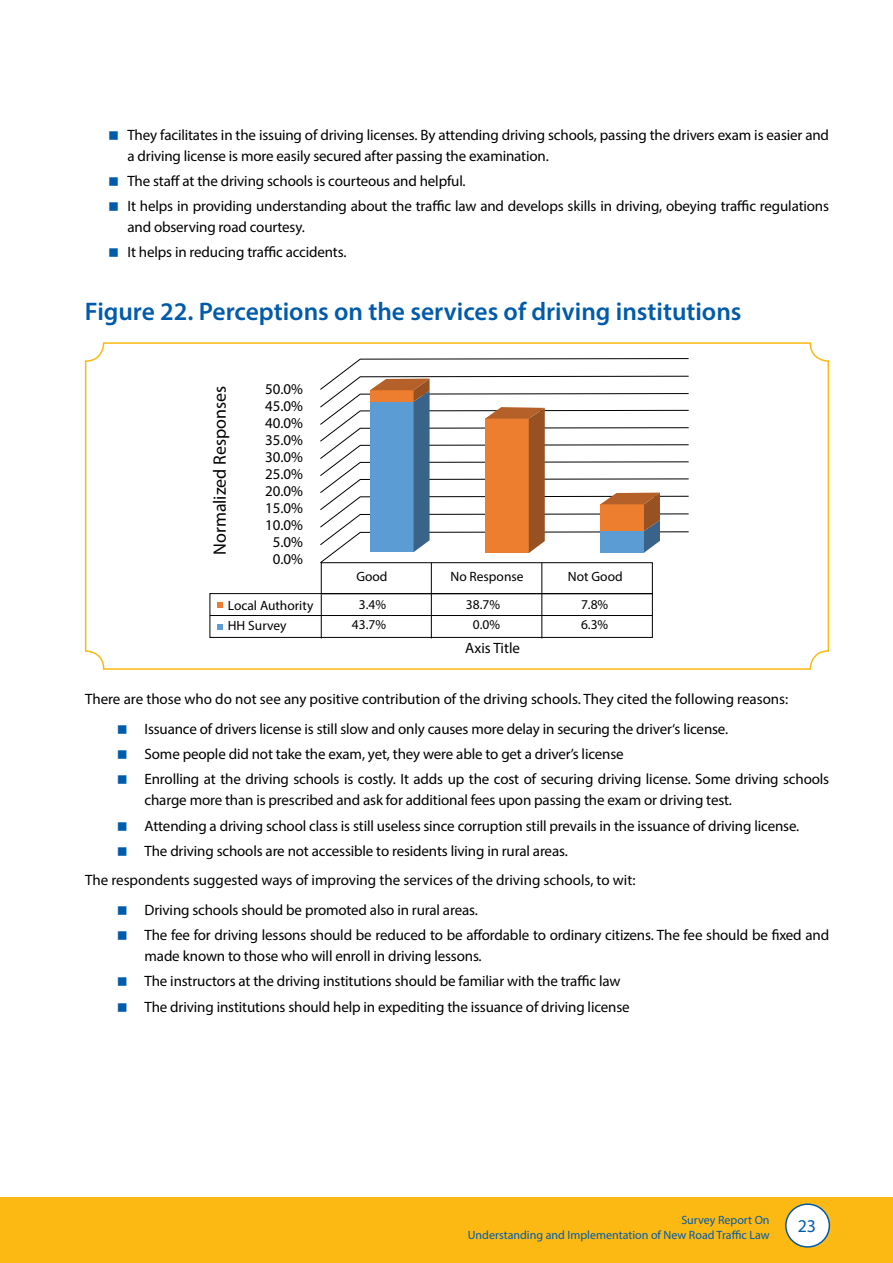
<style>
.page{position:relative;width:893px;height:1263px;background:#fff}
.page>*{position:absolute;margin:0;border:0;box-sizing:border-box;transform-origin:0 0}
.t1{font:600 25.5px "Myriad Pro";color:#005baa}
.t2{font:18px "Myriad Pro";color:#000}
.t3{font:18px "Myriad Pro";color:#005baa}
.t4{font:15px/17.1px "Myriad Pro";letter-spacing:-.01em;color:#000}
.t5{font:13.5px/20.5px "Myriad Pro";color:#000}
.t6{font:12px/15px "Myriad Pro";color:#005baa;text-align:right}
</style>
<div class="page">
<div style="left:0;top:1197px;width:892px;height:66px;background:#fdb913"></div>
<div style="left:786px;top:1204px;width:43px;height:43px;background:#fff;border-radius:50%"></div>
<div style="left:785px;top:1203px;width:45px;height:45px;border:2px solid #005baa;border-radius:50%"></div>
<svg style="left:320px;top:358px;width:369px;height:205px"></svg>
<div style="left:210px;top:593px;width:442px;height:44px;border:1px solid #000"></div>
<hr style="left:321px;top:594px;width:1px;height:44px;background:#000">
<hr style="left:431px;top:563px;width:1px;height:75px;background:#000">
<hr style="left:542px;top:563px;width:1px;height:75px;background:#000">
<svg style="left:217px;top:624px;width:6px;height:6px"></svg>
<svg style="left:217px;top:602px;width:6px;height:6px"></svg>
<hr style="left:210px;top:615px;width:442px;height:1px;background:#000">
<div style="left:85px;top:342px;width:744px;height:328px;border:2px solid #fdb913;border-radius:18px"></div>
<p class="t4" style="left:127px;top:124px;width:703px;line-height:21px">They facilitates in the issuing of driving licenses. By attending driving schools, passing the drivers exam is easier and a driving license is more easily secured after passing the examination.</p>
<p class="t4" style="left:127px;top:168px;width:703px;line-height:25.2px">The staff at the driving schools is courteous and helpful.<br>It helps in providing understanding about the traffic law and develops skills in driving, obeying traffic regulations</p>
<p class="t4" style="left:127px;top:214px;width:221px;line-height:25.2px">and observing road courtesy.<br>It helps in reducing traffic accidents.</p>
<h1 class="t1" style="left:85px;top:295px;width:658px">Figure 22. Perceptions on the services of driving institutions</h1>
<p class="t2" style="left:209px;top:555px;width:171px;rotate:-90deg">Normalized Responses</p>
<p class="t4" style="left:265px;top:380px;width:39px;text-align:center">50.0%<br>45.0%<br>40.0%<br>35.0%<br>30.0%<br>25.0%<br>20.0%<br>15.0%<br>10.0%<br>5.0%<br>0.0%</p>
<p class="t5" style="left:228px;top:595px;width:87px">Local Authority<br>HH Survey</p>
<p class="t5" style="left:356px;top:566px;width:33px">Good</p>
<p class="t5" style="left:450px;top:566px;width:75px">No Response</p>
<p class="t5" style="left:568px;top:566px;width:56px">Not Good</p>
<p class="t5" style="left:352px;top:594px;width:36px;text-align:center">3.4%<br>43.7%</p>
<p class="t5" style="left:466px;top:594px;width:36px;text-align:center">38.7%<br>0.0%</p>
<p class="t5" style="left:581px;top:594px;width:29px">7.8%<br>6.3%</p>
<p class="t4" style="left:465px;top:639px;width:56px">Axis Title</p>
<p class="t4" style="left:85px;top:684px;width:705px;line-height:29.5px;text-align:center">There are those who do not see any positive contribution of the driving schools. They cited the following reasons:<br>Issuance of drivers license is still slow and only causes more delay in securing the driver‘s license.</p>
<p class="t4" style="left:145px;top:741px;width:686px;line-height:25.2px">Some people did not take the exam, yet, they were able to get a driver’s license<br>Enrolling at the driving schools is costly. It adds up the cost of securing driving license. Some driving schools</p>
<p class="t4" style="left:145px;top:787px;width:656px;line-height:25.2px">charge more than is prescribed and ask for additional fees upon passing the exam or driving test.<br>Attending a driving school class is still useless since corruption still prevails in the issuance of driving license.<br>The driving schools are not accessible to residents living in rural areas.</p>
<p class="t4" style="left:145px;top:865px;width:492px;line-height:29.5px;text-indent:-60px">The respondents suggested ways of improving the services of the driving schools, to wit:<br>Driving schools should be promoted also in rural areas.</p>
<p class="t4" style="left:145px;top:924px;width:686px;line-height:21px">The fee for driving lessons should be reduced to be affordable to ordinary citizens. The fee should be fixed and made known to those who will enroll in driving lessons.</p>
<p class="t4" style="left:145px;top:968px;width:487px;line-height:25.2px">The instructors at the driving institutions should be familiar with the traffic law<br>The driving institutions should help in expediting the issuance of driving license</p>
<p class="t6" style="left:468px;top:1212px;width:303px">Survey Report On<br>Understanding and Implementation of New Road Traffic Law</p>
<p class="t3" style="left:798px;top:1215px;width:20px">23</p>
</div>
